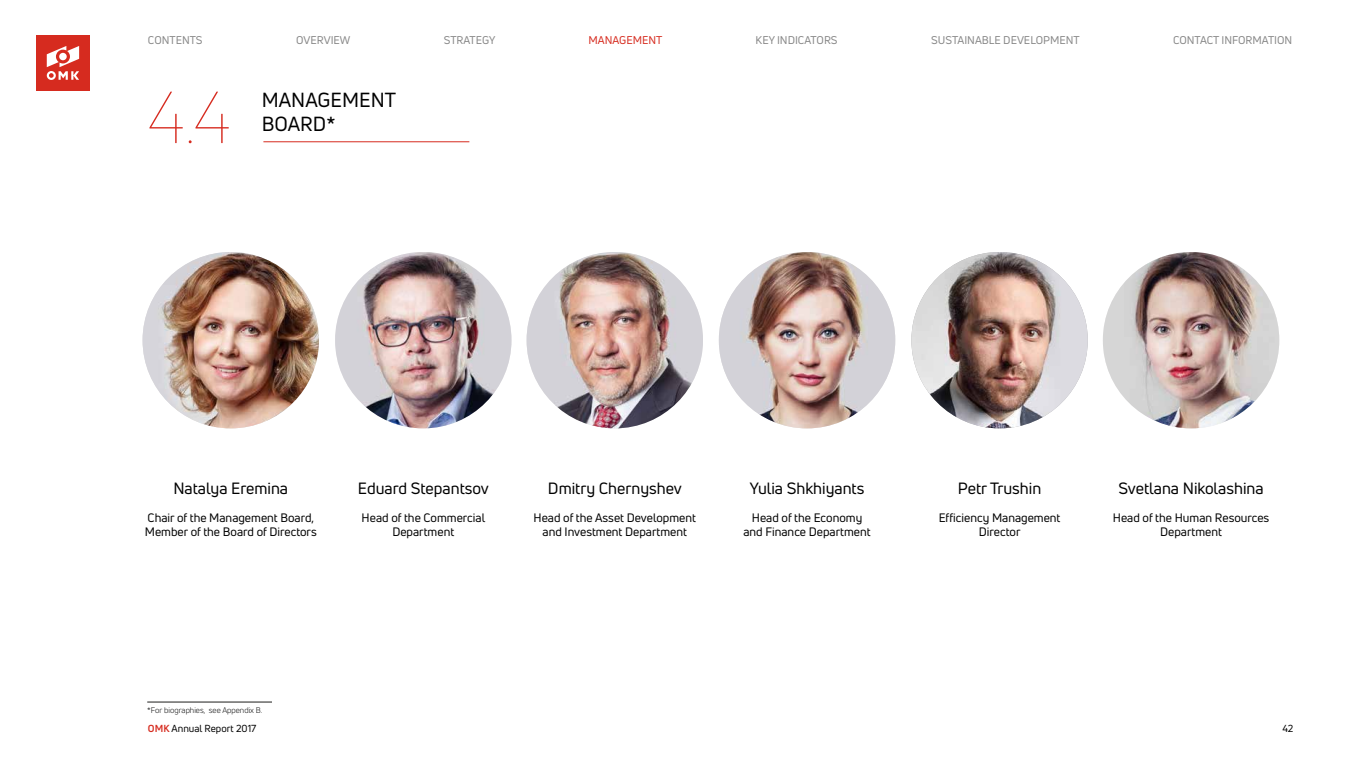
<style>
.page{position:relative;width:1366px;height:768px;background:#fff}
.page>*{position:absolute;margin:0;border:0;box-sizing:border-box;transform-origin:0 0}
.t1{font:100 72px "Uni Neue";color:#d62b1f}
.t2{font:20px/24px "Uni Neue";color:#000}
.t3{font:16px "Uni Neue";color:#000}
.t4{font:12px/14.4px "Uni Neue";color:#000;text-align:center}
.t5{font:11px "Uni Neue";color:#878787}
.t6{font:11px "Uni Neue";color:#d62b1f}
.t7{font:10px "Uni Neue";color:#000}
.t8{font:8px "Uni Neue";color:#000}
.s1{font-weight:700;color:#d62b1f}
</style>
<div class="page">
<div style="left:36px;top:35px;width:54px;height:56px;background:#d62b1f"></div>
<svg style="left:47px;top:46px;width:32px;height:34px"></svg>
<hr style="left:263px;top:141px;width:206px;height:1px;background:#d62b1f">
<img style="left:143px;top:252px;width:176px;height:176px;border-radius:88px">
<img style="left:719px;top:252px;width:176px;height:176px;border-radius:88px">
<img style="left:335px;top:252px;width:177px;height:176px;border-radius:88px">
<img style="left:911px;top:252px;width:177px;height:176px;border-radius:88px">
<img style="left:527px;top:252px;width:176px;height:176px;border-radius:88px">
<img style="left:1103px;top:252px;width:176px;height:176px;border-radius:88px">
<hr style="left:147px;top:702px;width:125px;height:1px;background:#1d1d1b">
<p class="t5" style="left:148px;top:33px;width:56px">CONTENTS</p>
<p class="t5" style="left:296px;top:33px;width:56px">OVERVIEW</p>
<p class="t5" style="left:444px;top:33px;width:53px">STRATEGY</p>
<p class="t6" style="left:589px;top:33px;width:75px">MANAGEMENT</p>
<p class="t5" style="left:756px;top:33px;width:84px">KEY INDICATORS</p>
<p class="t5" style="left:931px;top:33px;width:150px">SUSTAINABLE DEVELOPMENT</p>
<p class="t5" style="left:1173px;top:33px;width:121px">CONTACT INFORMATION</p>
<h1 class="t1" style="left:147px;top:74px;width:85px">4.4</h1>
<h2 class="t2" style="left:262px;top:88px;width:136px">MANAGEMENT<br>BOARD*</h2>
<h3 class="t3" style="left:173px;top:478px;width:116px">Natalya Eremina</h3>
<p class="t4" style="left:145px;top:510px;width:173px;text-align:left">Chair of the Management Board,<br>Member of the Board of Directors</p>
<h3 class="t3" style="left:358px;top:478px;width:132px">Eduard Stepantsov</h3>
<p class="t4" style="left:362px;top:510px;width:125px">Head of the Commercial<br>Department</p>
<h3 class="t3" style="left:548px;top:478px;width:135px">Dmitry Chernyshev</h3>
<p class="t4" style="left:534px;top:510px;width:164px">Head of the Asset Development and Investment Department</p>
<h3 class="t3" style="left:750px;top:478px;width:116px">Yulia Shkhiyants</h3>
<p class="t4" style="left:743px;top:510px;width:129px">Head of the Economy and Finance Department</p>
<p class="t8" style="left:147px;top:705px;width:117px">*For biographies, see Appendix B.</p>
<h3 class="t3" style="left:958px;top:478px;width:85px">Petr Trushin</h3>
<p class="t4" style="left:939px;top:510px;width:123px">Efficiency Management<br>Director</p>
<h3 class="t3" style="left:1119px;top:478px;width:147px">Svetlana Nikolashina</h3>
<p class="t4" style="left:1113px;top:510px;width:158px">Head of the Human Resources<br>Department</p>
<p class="t7" style="left:148px;top:722px;width:110px"><span class="s1">OMK</span> Annual Report 2017</p>
<p class="t7" style="left:1282px;top:722px;width:13px">42</p>
</div>
